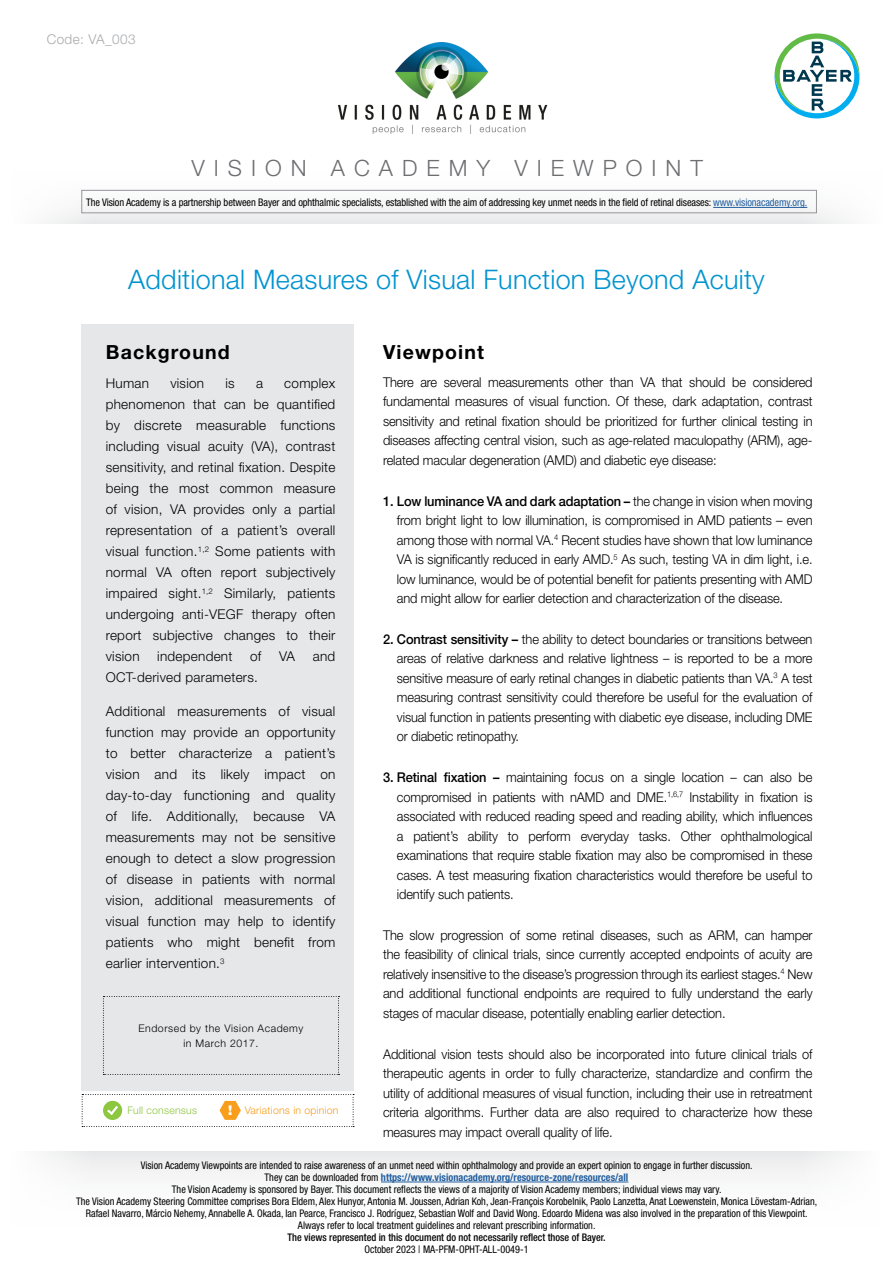
<style>
.page{position:relative;width:893px;height:1263px;background:#fff}
.page>*{position:absolute;margin:0;border:0;box-sizing:border-box;transform-origin:0 0}
.t1{font:300 27px "Helvetica Neue LT Std";letter-spacing:.01em;color:#0093d0}
.t2{font:300 22.5px "Helvetica Neue LT Std";letter-spacing:.4em;color:#6d6e71}
.t3{font:700 19.5px "Helvetica Neue LT Std";letter-spacing:.06em;color:#000}
.t4{font:300 13.5px/19.5px "Helvetica Neue LT Std";letter-spacing:-.01em;color:#000;text-align:justify;scale:.95 1}
.t5{font:300 13.5px/21px "Helvetica Neue LT Std";letter-spacing:-.01em;color:#000;text-align:justify}
.t6{font:300 13.5px "Helvetica Neue LT Std";letter-spacing:.02em;color:#000}
.t7{font:300 13.5px "Helvetica Neue LT Std";letter-spacing:.03em;color:#a7a9ac}
.t8{font:condensed 10.5px/12px "Helvetica Neue LT Std";color:#000;text-align:center}
.t9{font:500 condensed 10.5px "Helvetica Neue LT Std";color:#000}
.t10{font:300 10.5px/15px "Helvetica Neue LT Std";letter-spacing:.05em;color:#000;text-align:center}
.t11{font:300 10.5px "Helvetica Neue LT Std";letter-spacing:.02em;color:#f99d1c}
.t12{font:300 10.5px "Helvetica Neue LT Std";letter-spacing:.02em;color:#8dc63f}
.s1{color:#215e9e}
.s2{font-weight:900;font-size:13.5px;color:#fff}
.s3{font-weight:500}
.s4{font-weight:700;color:#215e9e}
</style>
<div class="page">
<div style="left:11px;top:1151px;width:870px;height:112px;background:linear-gradient(to bottom,#eeeff0,#fff)"></div>
<div style="left:798px;top:1090px;width:85px;height:173px;background:#fff"></div>
<div style="left:10px;top:1090px;width:85px;height:173px;background:#fff"></div>
<svg style="left:82px;top:1094px;width:272px;height:33px"></svg>
<hr style="left:381px;top:1182px;width:247px;height:1px;background:#215e9e">
<svg style="left:774px;top:33px;width:85px;height:85px"></svg>
<div style="left:82px;top:324px;width:272px;height:766px;background:#e6e7e8"></div>
<div style="left:12px;top:133px;width:870px;height:90px;background:linear-gradient(to bottom,#fff,#eeefef)"></div>
<div style="left:10px;top:81px;width:85px;height:232px;background:#fff"></div>
<div style="left:798px;top:142px;width:85px;height:142px;background:#fff"></div>
<svg style="left:103px;top:996px;width:236px;height:79px"></svg>
<div style="left:81px;top:190px;width:736px;height:23px;border:1px solid #939598"></div>
<hr style="left:713px;top:207px;width:94px;height:1px;background:#215e9e">
<img style="left:338px;top:43px;width:214px;height:91px">
<p class="t7" style="left:47px;top:31px;width:90px">Code: VA_003</p>
<h2 class="t2" style="left:192px;top:155px;width:513px">VISION ACADEMY VIEWPOINT</h2>
<p class="t8" style="left:86px;top:197px;width:722px">The Vision Academy is a partnership between Bayer and ophthalmic specialists, established with the aim of addressing key unmet needs in the field of retinal diseases: <span class="s1">www.visionacademy.org.</span></p>
<h1 class="t1" style="left:128px;top:263px;width:638px">Additional Measures of Visual Function Beyond Acuity</h1>
<h3 class="t3" style="left:106px;top:340px;width:125px">Background</h3>
<p class="t5" style="left:106px;top:373px;width:45px">Human</p>
<p class="t5" style="left:170px;top:373px;width:35px">vision</p>
<p class="t5" style="left:225px;top:373px;width:11px">is</p>
<p class="t5" style="left:256px;top:373px;width:9px">a</p>
<p class="t5" style="left:106px;top:373px;width:231px;text-indent:179px">complex phenomenon that can be quantified by discrete measurable functions including visual acuity (VA), contrast sensitivity, and retinal fixation. Despite being the most common measure of vision, VA provides only a partial representation of a patient’s overall visual function.<sup>1,2</sup> Some patients with normal VA often report subjectively impaired sight.<sup>1,2</sup> Similarly, patients undergoing anti-VEGF therapy often report subjective changes to their vision</p>
<p class="t6" style="left:157px;top:648px;width:77px">independent</p>
<p class="t5" style="left:250px;top:646px;width:13px">of</p>
<p class="t5" style="left:279px;top:646px;width:18px">VA</p>
<p class="t5" style="left:313px;top:646px;width:24px">and</p>
<p class="t6" style="left:106px;top:669px;width:154px">OCT-derived parameters.</p>
<p class="t5" style="left:106px;top:701px;width:231px">Additional measurements of visual function may provide an opportunity to better characterize a patient’s vision and its likely impact on day-to-day functioning and quality of life. Additionally, because VA measurements may not be sensitive enough to detect a slow progression of disease in patients with normal vision, additional measurements of visual function may help to identify patients who might benefit from earlier intervention.<sup>3</sup></p>
<p class="t10" style="left:139px;top:1020px;width:166px">Endorsed by the Vision Academy in March 2017.</p>
<p class="t12" style="left:127px;top:1104px;width:71px">Full consensus</p>
<p class="t11" style="left:228px;top:1104px;width:112px"><span class="s2">!</span> Variations in opinion</p>
<h3 class="t3" style="left:383px;top:340px;width:103px">Viewpoint</h3>
<p class="t4" style="left:383px;top:372px;width:454px">There are several measurements other than VA that should be considered fundamental measures of visual function. Of these, dark adaptation, contrast sensitivity and retinal fixation should be prioritized for further clinical testing in diseases affecting central vision, such as age-related maculopathy (ARM), age&shy;related macular degeneration (AMD) and diabetic eye disease:</p>
<p class="t4" style="left:397px;top:491px;width:439px;text-indent:-14px"><span class="s3">1. Low luminance VA and dark adaptation –</span> the change in vision when moving from bright light to low illumination, is compromised in AMD patients – even among those with normal VA.<sup>4</sup> Recent studies have shown that low luminance VA is significantly reduced in early AMD.<sup>5</sup> As such, testing VA in dim light, i.e. low luminance, would be of potential benefit for patients presenting with AMD and might allow for earlier detection and characterization of the disease.</p>
<p class="t4" style="left:397px;top:629px;width:439px;text-indent:-14px"><span class="s3">2. Contrast sensitivity –</span> the ability to detect boundaries or transitions between areas of relative darkness and relative lightness – is reported to be a more sensitive measure of early retinal changes in diabetic patients than VA.<sup>3</sup> A test measuring contrast sensitivity could therefore be useful for the evaluation of visual function in patients presenting with diabetic eye disease, including DME or diabetic retinopathy.</p>
<p class="t4" style="left:397px;top:767px;width:439px;text-indent:-14px"><span class="s3">3. Retinal fixation –</span> maintaining focus on a single location – can also be compromised in patients with nAMD and DME.<sup>1,6,7</sup> Instability in fixation is associated with reduced reading speed and reading ability, which influences a patient’s ability to perform everyday tasks. Other ophthalmological examinations that require stable fixation may also be compromised in these cases. A test measuring fixation characteristics would therefore be useful to identify such patients.</p>
<p class="t4" style="left:383px;top:925px;width:454px">The slow progression of some retinal diseases, such as ARM, can hamper the feasibility of clinical trials, since currently accepted endpoints of acuity are relatively insensitive to the disease’s progression through its earliest stages.<sup>4</sup> New and additional functional endpoints are required to fully understand the early stages of macular disease, potentially enabling earlier detection.</p>
<p class="t4" style="left:383px;top:1044px;width:454px">Additional vision tests should also be incorporated into future clinical trials of therapeutic agents in order to fully characterize, standardize and confirm the utility of additional measures of visual function, including their use in retreatment criteria algorithms. Further data are also required to characterize how these measures may impact overall quality of life.</p>
<p class="t8" style="left:76px;top:1159px;width:743px">Vision Academy Viewpoints are intended to raise awareness of an unmet need within ophthalmology and provide an expert opinion to engage in further discussion.<br>They can be downloaded from <span class="s4">https://www.visionacademy.org/resource-zone/resources/all<br></span>The Vision Academy is sponsored by Bayer. This document reflects the views of a majority of Vision Academy members; individual views may vary.<br>The Vision Academy Steering Committee comprises Bora Eldem, Alex Hunyor, Antonia M. Joussen, Adrian Koh, Jean-François Korobelnik, Paolo Lanzetta, Anat Loewenstein, Monica Lövestam-Adrian, Rafael Navarro, Márcio Nehemy, Annabelle A. Okada, Ian Pearce, Francisco J. Rodríguez, Sebastian Wolf and David Wong. Edoardo Midena was also involved in the preparation of this Viewpoint.<br>Always refer to local treatment guidelines and relevant prescribing information.</p>
<p class="t9" style="left:287px;top:1231px;width:320px">The views represented in this document do not necessarily reflect those of Bayer.</p>
<p class="t8" style="left:364px;top:1243px;width:166px">October 2023 | MA-PFM-OPHT-ALL-0049-1</p>
</div>
